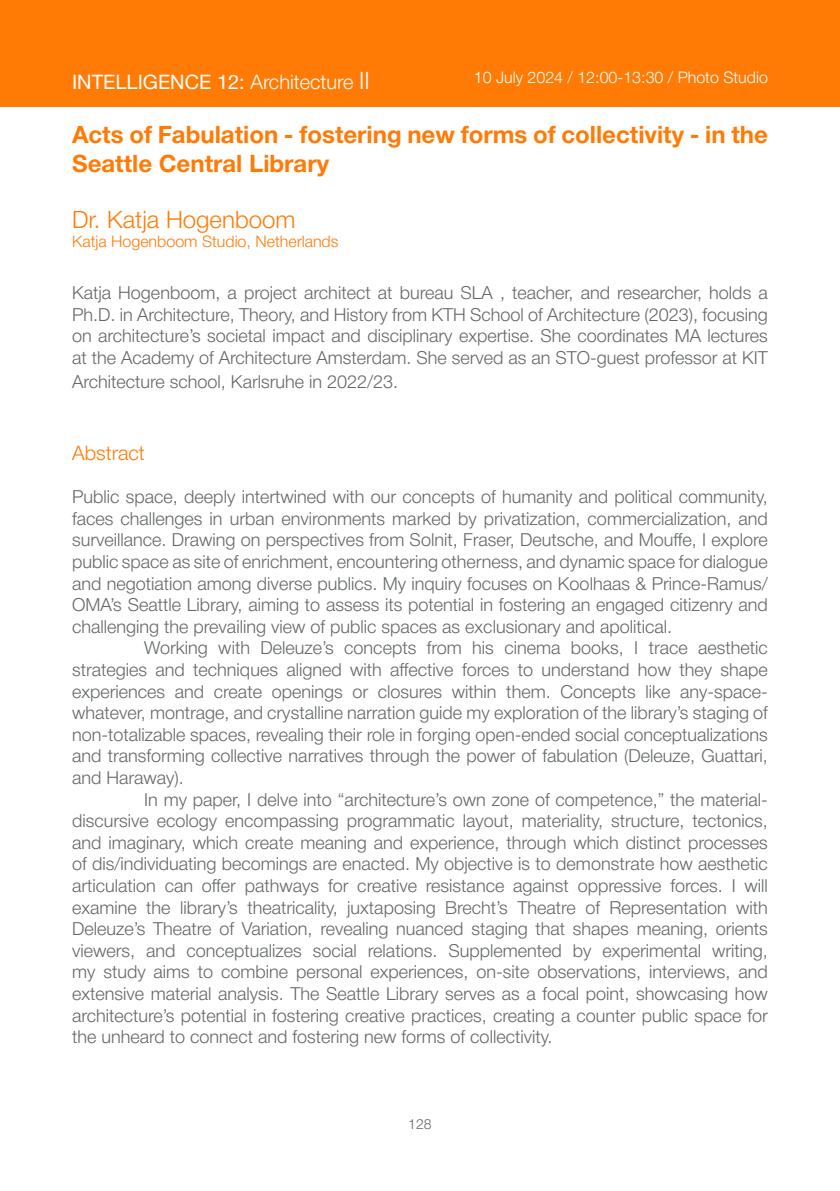
<style>
.page{position:relative;width:840px;height:1191px;background:#fff}
.page>*{position:absolute;margin:0;border:0;box-sizing:border-box;transform-origin:0 0}
.Titles{font:700 24px/28.8px "Helvetica Neue";color:#ff7b06}
.Abstracts{font:300 24px "Helvetica Neue";color:#ff7b06}
.Abstracts-2{font:20px "Helvetica Neue";color:#fff}
.Abstracts-3{font:300 20px "Helvetica Neue";color:#ff7b06}
.Abstracts-4{font:300 18px/21.6px "Helvetica Neue";color:#636668;text-align:justify}
.bios{font:300 18px/21.6px "Helvetica Neue";color:#636668;text-align:justify}
.Abstracts-5{font:300 16px "Helvetica Neue";color:#fff}
.Abstracts-6{font:300 16px "Helvetica Neue";color:#ff7b06}
.t1{font:300 14px "Helvetica Neue";color:#636668}
.s1{font-weight:300}
.s2{font-weight:300;font-size:24px}
</style>
<div class="page">
<div style="left:0;top:0;width:839px;height:106px;background:#ff7b06"></div>
<p class="Abstracts-2" style="left:72px;top:68px;width:299px">INTELLIGENCE 12: <span class="s1">Architecture</span> <span class="s2">II</span></p>
<p class="Abstracts-5" style="left:473px;top:65px;width:295px">10 July 2024 / 12:00-13:30 / Photo Studio</p>
<p class="Titles" style="left:72px;top:121px;width:697px">Acts of Fabulation - fostering new forms of collectivity - in the<br>Seattle Central Library</p>
<p class="Abstracts" style="left:72px;top:200px;width:225px">Dr. Katja Hogenboom</p>
<p class="Abstracts-6" style="left:72px;top:228px;width:268px">Katja Hogenboom Studio, Netherlands</p>
<p class="bios" style="left:72px;top:281px;width:697px">Katja Hogenboom, a project architect at bureau SLA , teacher, and researcher, holds a Ph.D. in Architecture, Theory, and History from KTH School of Architecture (2023), focusing on architecture’s societal impact and disciplinary expertise. She coordinates MA lectures at the Academy of Architecture Amsterdam. She served as an STO-guest professor at KIT</p>
<p class="bios" style="left:72px;top:369px;width:327px">Architecture school, Karlsruhe in 2022/23.</p>
<p class="Abstracts-3" style="left:72px;top:437px;width:74px">Abstract</p>
<p class="Abstracts-4" style="left:72px;top:484px;width:697px">Public space, deeply intertwined with our concepts of humanity and political community, faces challenges in urban environments marked by privatization, commercialization, and surveillance. Drawing on perspectives from Solnit, Fraser, Deutsche, and Mouffe, I explore public space as site of enrichment, encountering otherness, and dynamic space for dialogue and negotiation among diverse publics. My inquiry focuses on Koolhaas &amp; Prince-Ramus/ OMA’s Seattle Library, aiming to assess its potential in fostering an engaged citizenry and challenging the prevailing view of public spaces as exclusionary and apolitical.</p>
<p class="Abstracts-4" style="left:72px;top:636px;width:697px;text-indent:72px">Working with Deleuze’s concepts from his cinema books, I trace aesthetic strategies and techniques aligned with affective forces to understand how they shape experiences and create openings or closures within them. Concepts like any-space&shy;whatever, montrage, and crystalline narration guide my exploration of the library’s staging of non-totalizable spaces, revealing their role in forging open-ended social conceptualizations and transforming collective narratives through the power of fabulation (Deleuze, Guattari, and Haraway).</p>
<p class="Abstracts-4" style="left:72px;top:787px;width:697px;text-indent:72px">In my paper, I delve into “architecture’s own zone of competence,” the material&shy;discursive ecology encompassing programmatic layout, materiality, structure, tectonics, and imaginary, which create meaning and experience, through which distinct processes of dis/individuating becomings are enacted. My objective is to demonstrate how aesthetic articulation can offer pathways for creative resistance against oppressive forces. I will examine the library’s theatricality, juxtaposing Brecht’s Theatre of Representation with Deleuze’s Theatre of Variation, revealing nuanced staging that shapes meaning, orients viewers, and conceptualizes social relations. Supplemented by experimental writing, my study aims to combine personal experiences, on-site observations, interviews, and extensive material analysis. The Seattle Library serves as a focal point, showcasing how architecture’s potential in fostering creative practices, creating a counter public space for the unheard to connect and fostering new forms of collectivity.</p>
<p class="t1" style="left:408px;top:1112px;width:25px">128</p>
</div>
